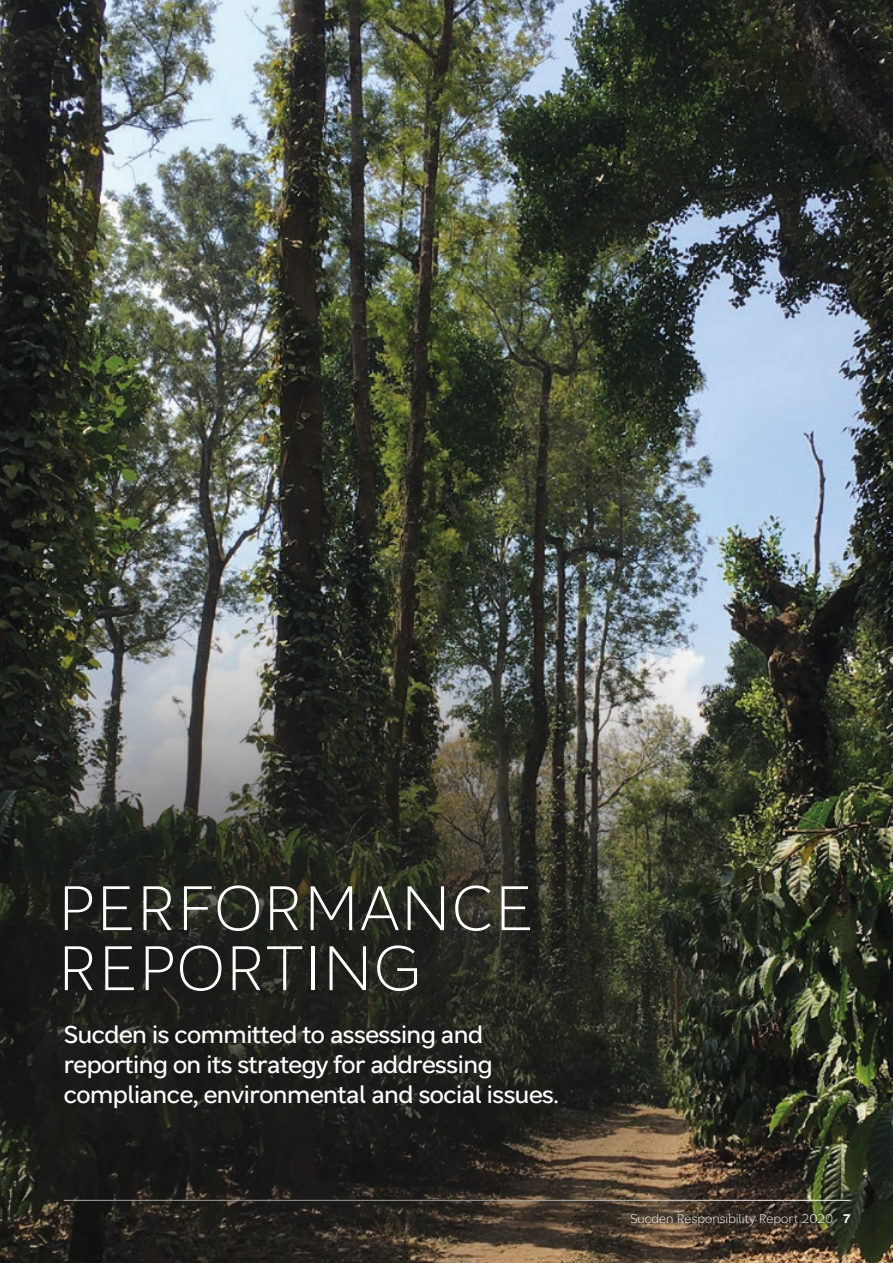
<style>
.page{position:relative;width:893px;height:1263px;background:#fff}
.page>*{position:absolute;margin:0;border:0;box-sizing:border-box;transform-origin:0 0}
.t1{font:300 67.5px/60px "Sucden Sans";letter-spacing:.01em;color:#fff}
.t2{font:26.25px/30px "Sucden Sans";letter-spacing:-.02em;color:#fff}
.t3{font:300 13.5px "Sucden Sans";color:#fff}
.s1{color:#1d1d1b}
.s2{font-weight:700}
</style>
<div class="page">
<img style="left:0;top:0;width:893px;height:478px">
<div style="left:0;top:478px;width:893px;height:785px;background:#1d1d1b;opacity:.75"></div>
<h1 class="t1" style="left:58px;top:872px;width:478px">PERFORMANCE<br>REPORTING</h1>
<p class="t2" style="left:64px;top:1017px;width:496px">Sucden is committed to assessing and reporting on its strategy for addressing compliance, environmental and social issues.</p>
<p class="t3" style="left:630px;top:1208px;width:222px">Sucden Responsibility Report 2020 <span class="s1">|</span> <span class="s2">7</span></p>
</div>
